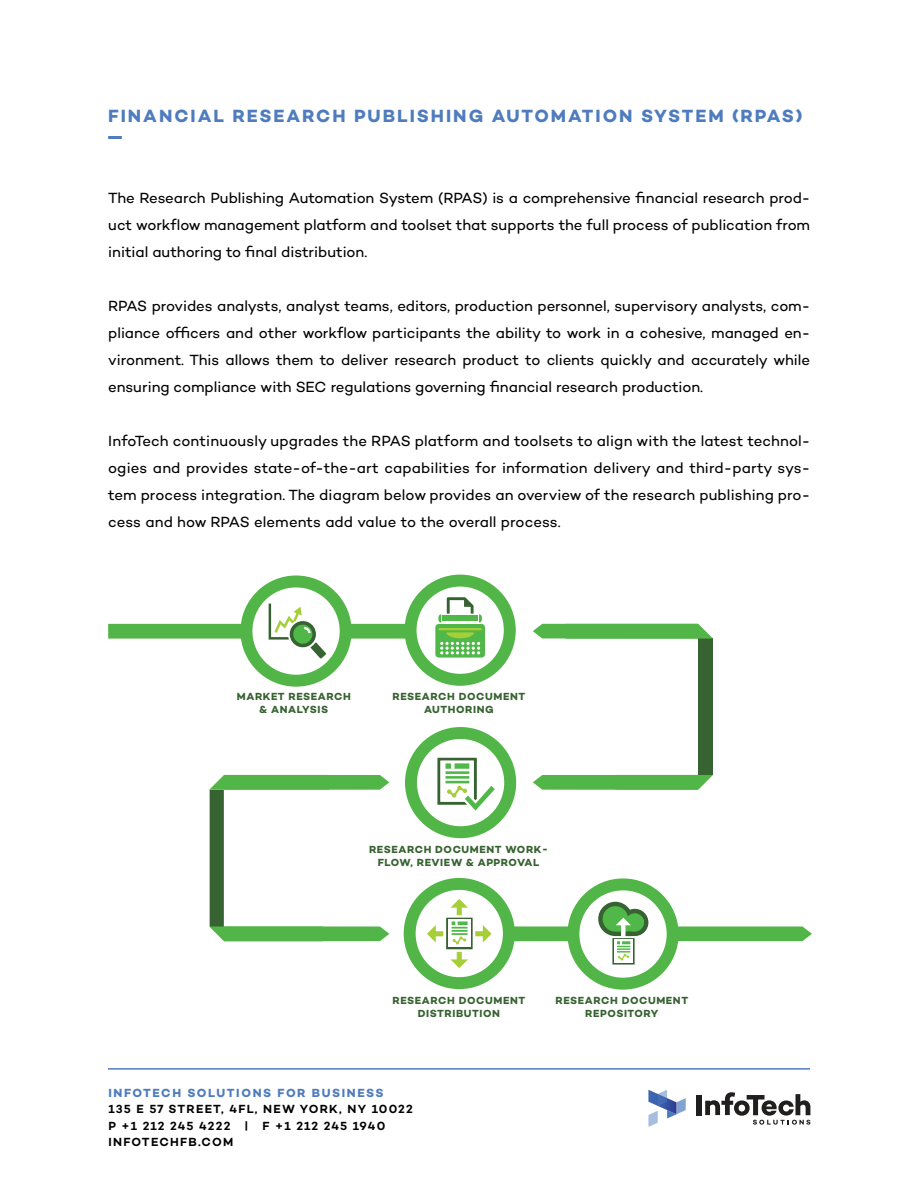
<style>
.page{position:relative;width:918px;height:1188px;background:#fff}
.page>*{position:absolute;margin:0;border:0;box-sizing:border-box;transform-origin:0 0}
.t1{font:700 18px "Campton";letter-spacing:.11em;color:#4e7cbe}
.t2{font:15px/27px "Campton";color:#000;text-align:justify}
.t3{font:600 12px/16.5px "Campton";letter-spacing:.1em;color:#000}
.t4{font:700 12px "Campton";letter-spacing:.13em;color:#4e7cbe}
.t5{font:700 10.5px/13.4px "Campton";letter-spacing:.055em;color:#376231;text-align:center}
</style>
<div class="page">
<svg style="left:648px;top:1090px;width:38px;height:37px"></svg>
<svg style="left:705px;top:1092px;width:105px;height:33px"></svg>
<div style="left:697px;top:1095px;width:5px;height:20px;background:#211e1e"></div>
<hr style="left:108px;top:1068px;width:702px;height:2px;background:#4e7cbe">
<div style="left:698px;top:639px;width:15px;height:136px;background:#376231"></div>
<svg style="left:108px;top:575px;width:408px;height:112px"></svg>
<hr style="left:439px;top:628px;width:43px;height:2px;background:#a5ce39">
<svg style="left:405px;top:727px;width:111px;height:111px"></svg>
<svg style="left:404px;top:878px;width:408px;height:112px"></svg>
<svg style="left:533px;top:624px;width:180px;height:15px;background:#5fba56"></svg>
<svg style="left:533px;top:775px;width:180px;height:15px;background:#5fba56"></svg>
<svg style="left:210px;top:775px;width:179px;height:166px"></svg>
<hr style="left:108px;top:136px;width:14px;height:3px;background:#4e7cbe">
<p class="t1" style="left:108px;top:105px;width:696px">FINANCIAL RESEARCH PUBLISHING AUTOMATION SYSTEM (RPAS)</p>
<p class="t2" style="left:108px;top:184px;width:704px">The Research Publishing Automation System (RPAS) is a comprehensive financial research prod&shy;uct workflow management platform and toolset that supports the full process of publication from initial authoring to final distribution.</p>
<p class="t2" style="left:108px;top:292px;width:704px">RPAS provides analysts, analyst teams, editors, production personnel, supervisory analysts, com&shy;pliance officers and other workflow participants the ability to work in a cohesive, managed en&shy;vironment. This allows them to deliver research product to clients quickly and accurately while ensuring compliance with SEC regulations governing financial research production.</p>
<p class="t2" style="left:108px;top:427px;width:704px">InfoTech continuously upgrades the RPAS platform and toolsets to align with the latest technol&shy;ogies and provides state-of-the-art capabilities for information delivery and third-party sys&shy;tem process integration. The diagram below provides an overview of the research publishing pro&shy;cess and how RPAS elements add value to the overall process.</p>
<p class="t5" style="left:237px;top:690px;width:116px">MARKET RESEARCH</p>
<p class="t5" style="left:260px;top:703px;width:70px">&amp; ANALYSIS</p>
<p class="t5" style="left:393px;top:690px;width:134px">RESEARCH DOCUMENT<br>AUTHORING</p>
<p class="t5" style="left:369px;top:842px;width:180px">RESEARCH DOCUMENT WORK-<br>FLOW, REVIEW &amp; APPROVAL</p>
<p class="t5" style="left:393px;top:994px;width:134px">RESEARCH DOCUMENT</p>
<p class="t5" style="left:418px;top:1007px;width:84px">DISTRIBUTION</p>
<p class="t4" style="left:108px;top:1085px;width:277px">INFOTECH SOLUTIONS FOR BUSINESS</p>
<p class="t3" style="left:108px;top:1101px;width:306px">135 E 57 STREET, 4FL, NEW YORK, NY 10022<br>P +1 212 245 4222 | F +1 212 245 1940<br>INFOTECHFB.COM</p>
<p class="t5" style="left:556px;top:994px;width:134px">RESEARCH DOCUMENT<br>REPOSITORY</p>
</div>
